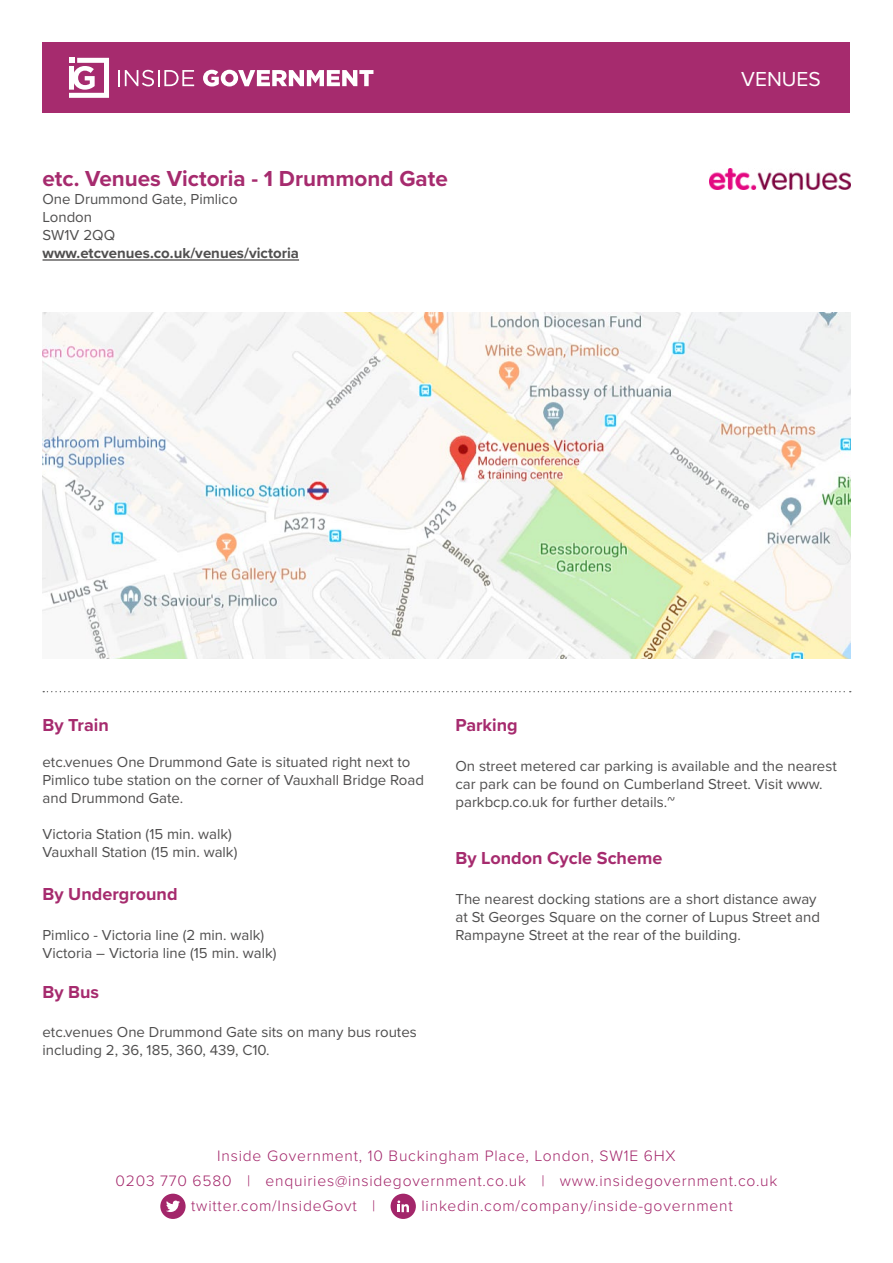
<style>
.page{position:relative;width:893px;height:1263px;background:#fff}
.page>*{position:absolute;margin:0;border:0;box-sizing:border-box;transform-origin:0 0}
.t1{font:700 22.5px "Proxima Nova";color:#a62b6e}
.t2{font:21px "Proxima Nova";color:#fff}
.t3{font:700 18px "Proxima Nova";color:#a62b6e}
.t4{font:300 15.6px "Proxima Nova";letter-spacing:.05em;color:#a3266a}
.t5{font:15px/18px "Proxima Nova";color:#504f4f}
.t6{font:700 15px "Proxima Nova";color:#504f4f}
</style>
<div class="page">
<hr style="left:43px;top:259px;width:256px;height:2px;background:#504f4f">
<div style="left:43px;top:43px;width:807px;height:70px;background:#a62b6e"></div>
<svg style="left:118px;top:70px;width:76px;height:16px"></svg>
<svg style="left:203px;top:70px;width:170px;height:16px"></svg>
<svg style="left:69px;top:58px;width:40px;height:40px"></svg>
<div style="left:160px;top:1194px;width:26px;height:25px;background:#a3266a;border-radius:50%"></div>
<svg style="left:166px;top:1200px;width:14px;height:12px"></svg>
<div style="left:391px;top:1194px;width:25px;height:25px;background:#a3266a;border-radius:50%"></div>
<svg style="left:397px;top:1200px;width:12px;height:12px"></svg>
<svg style="left:43px;top:691px;width:808px;height:1px"></svg>
<img style="left:43px;top:313px;width:807px;height:345px">
<img style="left:709px;top:168px;width:141px;height:22px">
<h1 class="t1" style="left:43px;top:162px;width:407px">etc. Venues Victoria - 1 Drummond Gate</h1>
<p class="t5" style="left:43px;top:189px;width:197px">One Drummond Gate, Pimlico<br>London<br>SW1V 2QQ</p>
<p class="t6" style="left:43px;top:242px;width:258px">www.etcvenues.co.uk/venues/victoria</p>
<h2 class="t2" style="left:741px;top:63px;width:81px">VENUES</h2>
<p class="t3" style="left:43px;top:712px;width:68px">By Train</p>
<p class="t5" style="left:43px;top:752px;width:383px">etc.venues One Drummond Gate is situated right next to<br>Pimlico tube station on the corner of Vauxhall Bridge Road and Drummond Gate.</p>
<p class="t5" style="left:43px;top:824px;width:196px">Victoria Station (15 min. walk)<br>Vauxhall Station (15 min. walk)</p>
<p class="t3" style="left:43px;top:881px;width:137px">By Underground</p>
<p class="t5" style="left:43px;top:925px;width:235px">Pimlico - Victoria line (2 min. walk)<br>Victoria – Victoria line (15 min. walk)</p>
<p class="t3" style="left:43px;top:978px;width:58px">By Bus</p>
<p class="t5" style="left:43px;top:1022px;width:376px">etc.venues One Drummond Gate sits on many bus routes including 2, 36, 185, 360, 439, C10.</p>
<p class="t3" style="left:455px;top:712px;width:64px">Parking</p>
<p class="t5" style="left:455px;top:756px;width:383px">On street metered car parking is available and the nearest car park can be found on Cumberland Street. Visit www. parkbcp.co.uk for further details.~</p>
<p class="t3" style="left:455px;top:845px;width:208px">By London Cycle Scheme</p>
<p class="t5" style="left:455px;top:889px;width:366px">The nearest docking stations are a short distance away at St Georges Square on the corner of Lupus Street and<br>Rampayne Street at the rear of the building.</p>
<p class="t4" style="left:217px;top:1144px;width:460px">Inside Government, 10 Buckingham Place, London, SW1E 6HX</p>
<p class="t4" style="left:116px;top:1169px;width:663px">0203 770 6580 | enquiries@insidegovernment.co.uk | www.insidegovernment.co.uk</p>
<p class="t4" style="left:191px;top:1194px;width:186px">twitter.com/InsideGovt |</p>
<p class="t4" style="left:421px;top:1194px;width:313px">linkedin.com/company/inside-government</p>
</div>
